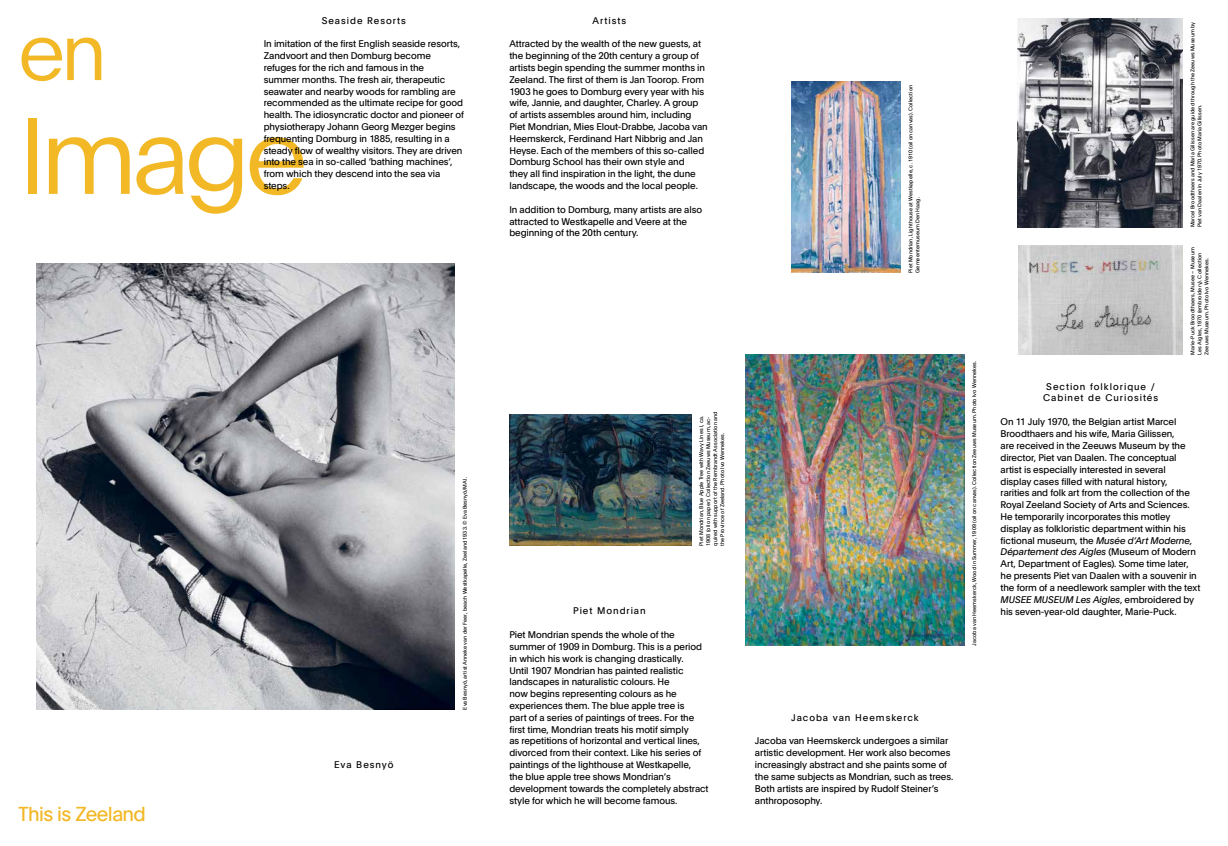
<style>
.page{position:relative;width:1228px;height:846px;background:#fff}
.page>*{position:absolute;margin:0;border:0;box-sizing:border-box;transform-origin:0 0}
.t1{font:300 105px "Plain";letter-spacing:-.05em;color:#f2b826}
.t2{font:300 78.75px "Plain";color:#f2b826}
.t3{font:19.69px "Plain";letter-spacing:-.03em;color:#f2b826}
.t4{font:9.45px/11.8px "Plain";letter-spacing:-.01em;color:#000}
.t5{font:9.45px/11.4px "Plain";letter-spacing:.1em;color:#000;text-align:center}
.t6{font:9.45px "Plain";letter-spacing:.105em;color:#000}
.t7{font:9.45px "Plain";letter-spacing:.085em;color:#000}
.t8{font:5.25px/7px "Plain";letter-spacing:.01em;color:#000}
.s1{font-style:italic}
</style>
<div class="page">
<img style="left:1017px;top:18px;width:165px;height:209px">
<img style="left:1019px;top:246px;width:163px;height:109px">
<img style="left:36px;top:264px;width:419px;height:445px">
<img style="left:509px;top:415px;width:182px;height:131px">
<img style="left:791px;top:82px;width:109px;height:191px">
<img style="left:746px;top:354px;width:218px;height:291px">
<p class="t6" style="left:322px;top:13px;width:86px">Seaside Resorts</p>
<p class="t6" style="left:592px;top:13px;width:35px">Artists</p>
<h2 class="t2" style="left:18px;top:-5px;width:90px">en</h2>
<h1 class="t1" style="left:18px;top:81px;width:291px">Image</h1>
<p class="t4" style="left:264px;top:38px;width:202px">In imitation of the first English seaside resorts, Zandvoort and then Domburg become refuges for the rich and famous in the<br>summer months. The fresh air, therapeutic seawater and nearby woods for rambling are recommended as the ultimate recipe for good health. The idiosyncratic doctor and pioneer of physiotherapy Johann Georg Mezger begins frequenting Domburg in 1885, resulting in a steady flow of wealthy visitors. They are driven into the sea in so-called ‘bathing machines’, from which they descend into the sea via steps.</p>
<p class="t4" style="left:509px;top:38px;width:200px">Attracted by the wealth of the new guests, at the beginning of the 20th century a group of artists begin spending the summer months in Zeeland. The first of them is Jan Toorop. From 1903 he goes to Domburg every year with his wife, Jannie, and daughter, Charley. A group of artists assembles around him, including Piet Mondrian, Mies Elout-Drabbe, Jacoba van Heemskerck, Ferdinand Hart Nibbrig and Jan Heyse. Each of the members of this so-called Domburg School has their own style and<br>they all find inspiration in the light, the dune landscape, the woods and the local people.</p>
<p class="t4" style="left:509px;top:203px;width:194px">In addition to Domburg, many artists are also attracted to Westkapelle and Veere at the beginning of the 20th century.</p>
<h3 class="t3" style="left:18px;top:799px;width:129px">This is Zeeland</h3>
<p class="t7" style="left:334px;top:758px;width:61px">Eva Besnyö</p>
<p class="t8" style="left:461px;top:709px;width:234px;rotate:-90deg">Eva Besnyö, artist Anneke van der Feer, beach Westkapelle, Zeeland 1933. © Eva Besnyö/MAI.</p>
<p class="t5" style="left:573px;top:605px;width:74px">Piet Mondrian</p>
<p class="t8" style="left:698px;top:546px;width:136px;rotate:-90deg">Piet Mondrian, Blue Apple Tree with Wavy Lines I, ca.<br>1908 (oil on paper). Collection Zeeuws Museum, ac&shy;quired with support of the Rembrandt Association and the Province of Zeeland. Photo Ivo Wennekes.</p>
<p class="t4" style="left:509px;top:628px;width:201px">Piet Mondrian spends the whole of the summer of 1909 in Domburg. This is a period in which his work is changing drastically.<br>Until 1907 Mondrian has painted realistic landscapes in naturalistic colours. He<br>now begins representing colours as he experiences them. The blue apple tree is<br>part of a series of paintings of trees. For the first time, Mondrian treats his motif simply<br>as repetitions of horizontal and vertical lines, divorced from their context. Like his series of paintings of the lighthouse at Westkapelle,<br>the blue apple tree shows Mondrian’s development towards the completely abstract style for which he will become famous.</p>
<p class="t8" style="left:907px;top:273px;width:189px;rotate:-90deg">Piet Mondrian, Lighthouse at Westkapelle, c. 1910 (oil on canvas). Collection<br>Gemeentemuseum Den Haag.</p>
<p class="t8" style="left:970px;top:645px;width:286px;rotate:-90deg">Jacoba van Heemskerck, Wood in Summer, 1909 (oil on canvas). Collection Zeeuws Museum. Photo Ivo Wennekes.</p>
<p class="t5" style="left:1043px;top:380px;width:116px">Section folklorique /<br>Cabinet de Curiosités</p>
<p class="t8" style="left:1189px;top:227px;width:207px;rotate:-90deg">Marcel Broodthaers and Maria Gilissen are guided through the Zeeuws Museum by<br>Piet van Daalen in July 1970. Photo Maria Gilissen.</p>
<p class="t8" style="left:1189px;top:355px;width:109px;rotate:-90deg">Marie-Puck Broodthaers, Musee – Museum<br>Les Aigles, 1970 (embroidery). Collection<br>Zeeuws Museum. Photo Ivo Wennekes.</p>
<p class="t4" style="left:1000px;top:416px;width:201px">On 11 July 1970, the Belgian artist Marcel Broodthaers and his wife, Maria Gilissen,<br>are received in the Zeeuws Museum by the director, Piet van Daalen. The conceptual<br>artist is especially interested in several<br>display cases filled with natural history,<br>rarities and folk art from the collection of the Royal Zeeland Society of Arts and Sciences.<br>He temporarily incorporates this motley display as folkloristic department within his fictional museum, the <span class="s1">Musée d’Art Moderne, Département des Aigles</span> (Museum of Modern Art, Department of Eagles). Some time later, he presents Piet van Daalen with a souvenir in the form of a needlework sampler with the text <span class="s1">MUSEE MUSEUM Les Aigles</span>, embroidered by his seven-year-old daughter, Marie-Puck.</p>
<p class="t5" style="left:791px;top:711px;width:129px">Jacoba van Heemskerck</p>
<p class="t4" style="left:755px;top:735px;width:200px">Jacoba van Heemskerck undergoes a similar artistic development. Her work also becomes increasingly abstract and she paints some of the same subjects as Mondrian, such as trees.<br>Both artists are inspired by Rudolf Steiner’s anthroposophy.</p>
</div>
